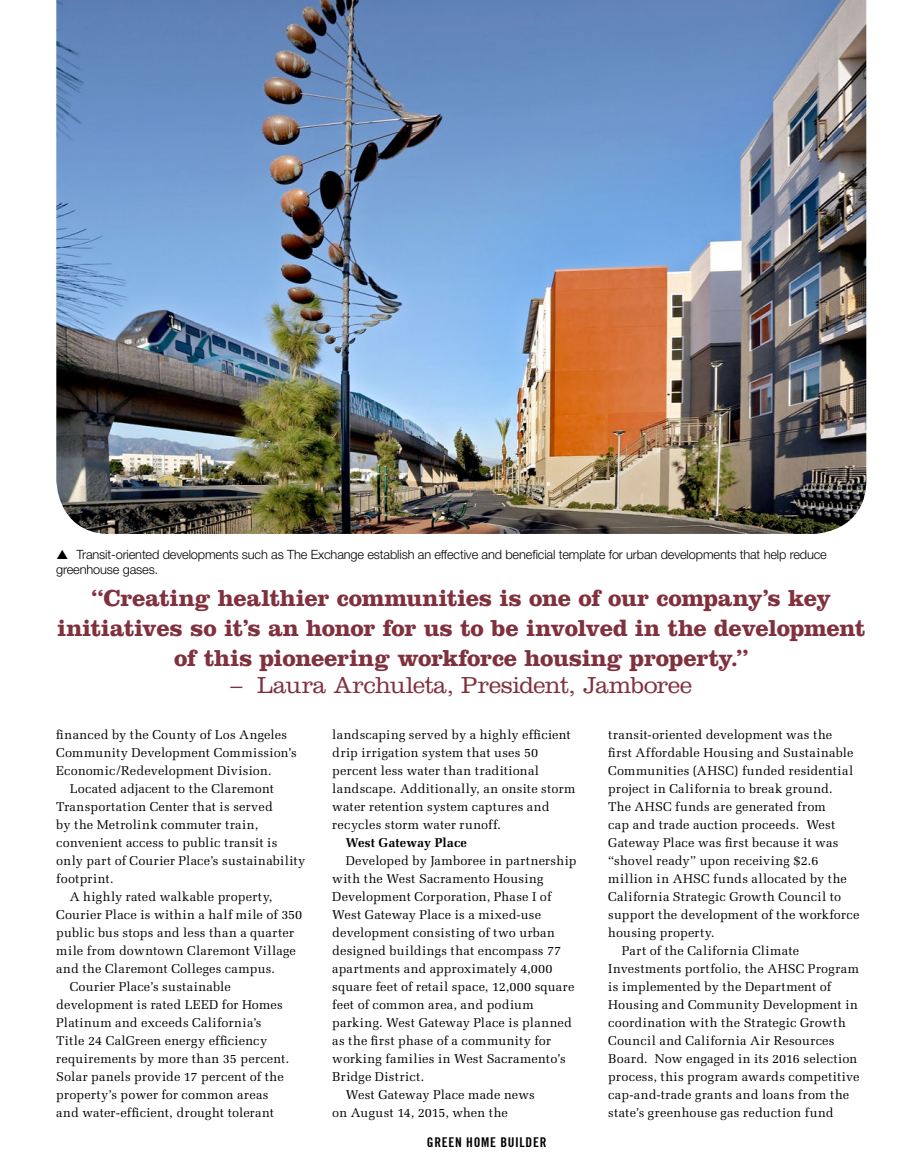
<style>
.page{position:relative;width:918px;height:1175px;background:#fff}
.page>*{position:absolute;margin:0;border:0;box-sizing:border-box;transform-origin:0 0}
.Pull_Quote{font:700 24px/30px "Clarendon";letter-spacing:-.015em;color:#80313d;text-align:center}
.Pull_Quote-2{font:300 24px "Clarendon";letter-spacing:-.02em;color:#80313d}
.t1{font:700 condensed 13.5px "Trade Gothic No.20";letter-spacing:.05em;color:#000}
.body_copy{font:12.75px/18px "Melior";letter-spacing:.015em;color:#000}
.t2{font:300 12.75px/15px "Helvetica Neue LT Std";letter-spacing:-.01em;color:#000}
.body_copy-2{font:700 12.75px "Melior";letter-spacing:.005em;color:#000}
</style>
<div class="page">
<img style="left:56px;top:0;width:810px;height:534px">
<p class="t2" style="left:56px;top:546px;width:772px;text-indent:20px">Transit-oriented developments such as The Exchange establish an effective and beneficial template for urban developments that help reduce greenhouse gases.</p>
<p class="Pull_Quote" style="left:57px;top:582px;width:810px">“Creating healthier communities is one of our company’s key initiatives so it’s an honor for us to be involved in the development of this pioneering workforce housing property.”</p>
<p class="Pull_Quote-2" style="left:230px;top:671px;width:463px">– Laura Archuleta, President, Jamboree</p>
<p class="body_copy" style="left:56px;top:725px;width:242px">financed by the County of Los Angeles<br>Community Development Commission’s<br>Economic/Redevelopment Division.</p>
<p class="body_copy" style="left:56px;top:779px;width:251px;text-indent:14px">Located adjacent to the Claremont Transportation Center that is served<br>by the Metrolink commuter train, convenient access to public transit is only part of Courier Place’s sustainability footprint.</p>
<p class="body_copy" style="left:56px;top:887px;width:248px;text-indent:14px">A highly rated walkable property, Courier Place is within a half mile of 350 public bus stops and less than a quarter mile from downtown Claremont Village and the Claremont Colleges campus.</p>
<p class="body_copy" style="left:56px;top:977px;width:235px;text-indent:14px">Courier Place’s sustainable development is rated LEED for Homes Platinum and exceeds California’s Title 24 CalGreen energy efficiency requirements by more than 35 percent.<br>Solar panels provide 17 percent of the property’s power for common areas and water-efficient, drought tolerant</p>
<p class="body_copy" style="left:332px;top:725px;width:245px">landscaping served by a highly efficient drip irrigation system that uses 50 percent less water than traditional landscape. Additionally, an onsite storm water retention system captures and recycles storm water runoff.</p>
<p class="body_copy-2" style="left:346px;top:835px;width:123px">West Gateway Place</p>
<p class="body_copy" style="left:332px;top:851px;width:246px;text-indent:14px">Developed by Jamboree in partnership with the West Sacramento Housing Development Corporation, Phase I of West Gateway Place is a mixed-use development consisting of two urban designed buildings that encompass 77 apartments and approximately 4,000 square feet of retail space, 12,000 square feet of common area, and podium parking. West Gateway Place is planned as the first phase of a community for working families in West Sacramento’s Bridge District.</p>
<p class="body_copy" style="left:332px;top:1085px;width:204px;text-indent:14px">West Gateway Place made news on August 14, 2015, when the</p>
<p class="t1" style="left:427px;top:1133px;width:121px">GREEN HOME BUILDER</p>
<p class="body_copy" style="left:608px;top:725px;width:253px">transit-oriented development was the<br>first Affordable Housing and Sustainable Communities (AHSC) funded residential project in California to break ground.<br>The AHSC funds are generated from<br>cap and trade auction proceeds. West Gateway Place was first because it was “shovel ready” upon receiving $2.6 million in AHSC funds allocated by the California Strategic Growth Council to support the development of the workforce housing property.</p>
<p class="body_copy" style="left:608px;top:941px;width:253px;text-indent:14px">Part of the California Climate Investments portfolio, the AHSC Program is implemented by the Department of Housing and Community Development in coordination with the Strategic Growth Council and California Air Resources Board. Now engaged in its 2016 selection process, this program awards competitive cap-and-trade grants and loans from the state’s greenhouse gas reduction fund</p>
</div>
